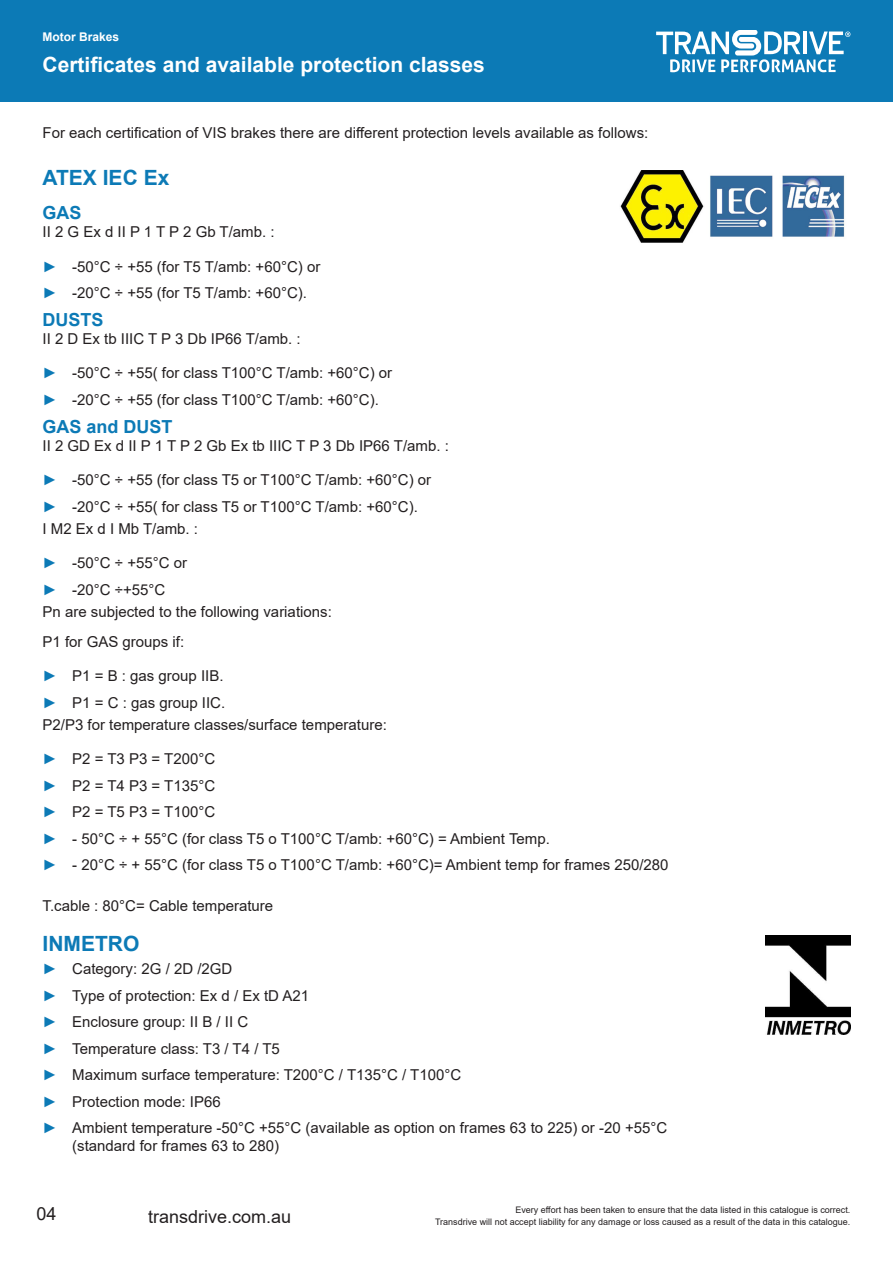
<style>
.page{position:relative;width:893px;height:1263px;background:#fff}
.page>*{position:absolute;margin:0;border:0;box-sizing:border-box;transform-origin:0 0}
.t1{font:700 21px "Arial";color:#fff}
.t2{font:700 21px "Arial";color:#0c7ab6}
.t3{font:18px "Arial";color:#231f20}
.t4{font:700 18px "Arial";color:#0c7ab6}
.Paragraph_text__body{font:15px/18px "Arial";color:#231f20}
.H1_Small{font:700 12px "Arial";color:#fff}
.t5{font:9px/12px "Arial";color:#231f20;text-align:right}
.s1{font-weight:700;color:#0c7ab6}
</style>
<div class="page">
<div style="left:0;top:0;width:893px;height:102px;background:#0c7ab6"></div>
<svg style="left:656px;top:30px;width:194px;height:42px"></svg>
<img style="left:620px;top:170px;width:225px;height:73px">
<img style="left:765px;top:935px;width:85px;height:99px">
<p class="H1_Small" style="left:43px;top:28px;width:78px">Motor Brakes</p>
<h1 class="t1" style="left:43px;top:50px;width:444px">Certificates and available protection classes</h1>
<p class="Paragraph_text__body" style="left:43px;top:124px;width:607px">For each certification of VIS brakes there are different protection levels available as follows:</p>
<h2 class="t2" style="left:43px;top:163px;width:128px">ATEX IEC Ex</h2>
<h4 class="t4" style="left:43px;top:200px;width:41px">GAS</h4>
<p class="Paragraph_text__body" style="left:43px;top:223px;width:234px">II 2 G Ex d II P 1 T P 2 Gb T/amb. :</p>
<p class="Paragraph_text__body" style="left:43px;top:257px;width:279px"><span class="s1">►</span> -50°C ÷ +55 (for T5 T/amb: +60°C) or</p>
<p class="Paragraph_text__body" style="left:43px;top:284px;width:266px"><span class="s1">►</span> -20°C ÷ +55 (for T5 T/amb: +60°C).</p>
<h4 class="t4" style="left:43px;top:307px;width:63px">DUSTS</h4>
<p class="Paragraph_text__body" style="left:43px;top:330px;width:260px">II 2 D Ex tb IIIC T P 3 Db IP66 T/amb. :</p>
<p class="Paragraph_text__body" style="left:43px;top:364px;width:351px"><span class="s1">►</span> -50°C ÷ +55( for class T100°C T/amb: +60°C) or</p>
<p class="Paragraph_text__body" style="left:43px;top:391px;width:338px"><span class="s1">►</span> -20°C ÷ +55 (for class T100°C T/amb: +60°C).</p>
<h4 class="t4" style="left:43px;top:414px;width:132px">GAS and DUST</h4>
<p class="Paragraph_text__body" style="left:43px;top:437px;width:408px">II 2 GD Ex d II P 1 T P 2 Gb Ex tb IIIC T P 3 Db IP66 T/amb. :</p>
<p class="Paragraph_text__body" style="left:43px;top:471px;width:390px"><span class="s1">►</span> -50°C ÷ +55 (for class T5 or T100°C T/amb: +60°C) or</p>
<p class="Paragraph_text__body" style="left:43px;top:497px;width:377px"><span class="s1">►</span> -20°C ÷ +55( for class T5 or T100°C T/amb: +60°C).</p>
<p class="Paragraph_text__body" style="left:43px;top:520px;width:157px">I M2 Ex d I Mb T/amb. :</p>
<p class="Paragraph_text__body" style="left:43px;top:554px;width:146px"><span class="s1">►</span> -50°C ÷ +55°C or</p>
<p class="Paragraph_text__body" style="left:43px;top:580px;width:124px"><span class="s1">►</span> -20°C ÷+55°C</p>
<p class="Paragraph_text__body" style="left:43px;top:603px;width:291px">Pn are subjected to the following variations:</p>
<p class="Paragraph_text__body" style="left:43px;top:633px;width:143px">P1 for GAS groups if:</p>
<p class="Paragraph_text__body" style="left:43px;top:667px;width:183px"><span class="s1">►</span> P1 = B : gas group IIB.</p>
<p class="Paragraph_text__body" style="left:43px;top:693px;width:184px"><span class="s1">►</span> P1 = C : gas group IIC.</p>
<p class="Paragraph_text__body" style="left:43px;top:716px;width:346px">P2/P3 for temperature classes/surface temperature:</p>
<p class="Paragraph_text__body" style="left:43px;top:750px;width:174px"><span class="s1">►</span> P2 = T3 P3 = T200°C</p>
<p class="Paragraph_text__body" style="left:43px;top:776px;width:174px"><span class="s1">►</span> P2 = T4 P3 = T135°C</p>
<p class="Paragraph_text__body" style="left:43px;top:803px;width:174px"><span class="s1">►</span> P2 = T5 P3 = T100°C</p>
<p class="Paragraph_text__body" style="left:43px;top:829px;width:509px"><span class="s1">►</span> - 50°C ÷ + 55°C (for class T5 o T100°C T/amb: +60°C) = Ambient Temp.</p>
<p class="Paragraph_text__body" style="left:43px;top:856px;width:628px"><span class="s1">►</span> - 20°C ÷ + 55°C (for class T5 o T100°C T/amb: +60°C)= Ambient temp for frames 250/280</p>
<p class="Paragraph_text__body" style="left:43px;top:896px;width:232px">T.cable : 80°C= Cable temperature</p>
<h2 class="t2" style="left:43px;top:929px;width:98px">INMETRO</h2>
<p class="Paragraph_text__body" style="left:43px;top:960px;width:191px"><span class="s1">►</span> Category: 2G / 2D /2GD</p>
<p class="Paragraph_text__body" style="left:43px;top:986px;width:268px"><span class="s1">►</span> Type of protection: Ex d / Ex tD A21</p>
<p class="Paragraph_text__body" style="left:43px;top:1013px;width:207px"><span class="s1">►</span> Enclosure group: II B / II C</p>
<p class="Paragraph_text__body" style="left:43px;top:1039px;width:239px"><span class="s1">►</span> Temperature class: T3 / T4 / T5</p>
<p class="Paragraph_text__body" style="left:43px;top:1066px;width:420px"><span class="s1">►</span> Maximum surface temperature: T200°C / T135°C / T100°C</p>
<p class="Paragraph_text__body" style="left:43px;top:1092px;width:180px"><span class="s1">►</span> Protection mode: IP66</p>
<p class="Paragraph_text__body" style="left:72px;top:1119px;width:596px;text-indent:-30px"><span class="s1">►</span> Ambient temperature -50°C +55°C (available as option on frames 63 to 225) or -20 +55°C (standard for frames 63 to 280)</p>
<p class="t3" style="left:37px;top:1202px;width:22px">04</p>
<p class="t3" style="left:148px;top:1204px;width:145px">transdrive.com.au</p>
<p class="t5" style="left:435px;top:1204px;width:417px">Every effort has been taken to ensure that the data listed in this catalogue is correct.<br>Transdrive will not accept liability for any damage or loss caused as a result of the data in this catalogue.</p>
</div>
